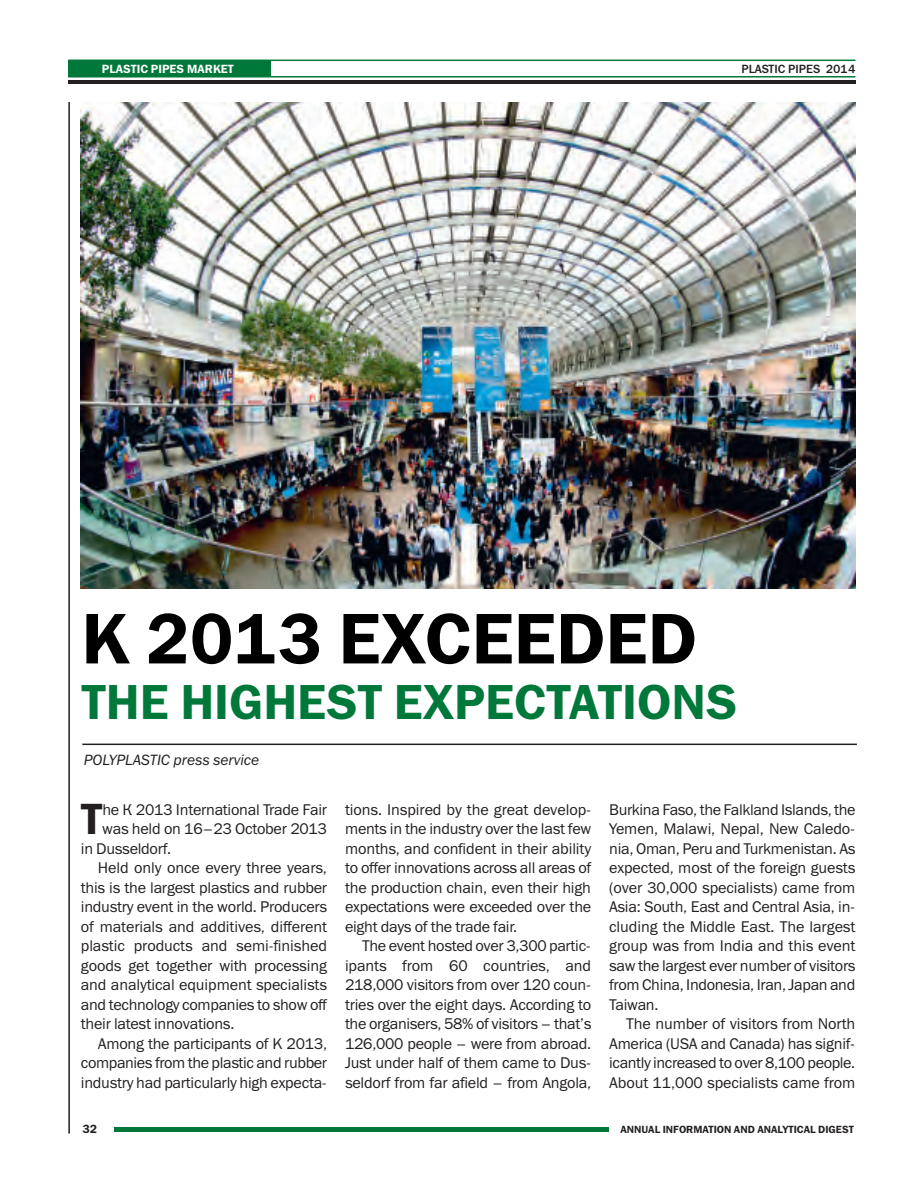
<style>
.page{position:relative;width:915px;height:1191px;background:#fff}
.page>*{position:absolute;margin:0;border:0;box-sizing:border-box;transform-origin:0 0}
.t1{font:72px "Franklin Gothic Demi C";color:#010000}
.t2{font:49.5px "Franklin Gothic Demi C";color:#00783a}
.t3{font:43.95px "Franklin Gothic Demi C";color:#231f20}
.t4{font:15.6px/19.5px "Franklin Gothic Book C";letter-spacing:-.015em;color:#231f20;text-align:justify}
.t5{font:italic 15px "Franklin Gothic Book C";color:#231f20}
.t6{font:12px "Franklin Gothic Demi C";color:#fff}
.t7{font:12px "Franklin Gothic Medium C";color:#231f20}
.t8{font:12px "Franklin Gothic Demi C";color:#231f20}
.t9{font:10.5px "Franklin Gothic Demi C";color:#231f20}
</style>
<div class="page">
<hr style="left:68px;top:102px;width:2px;height:1031px;background:#231f20">
<hr style="left:82px;top:743px;width:774px;height:2px;background:#231f20">
<img style="left:81px;top:102px;width:774px;height:487px">
<hr style="left:114px;top:1127px;width:494px;height:4px;background:#00783a">
<hr style="left:68px;top:76px;width:787px;height:1px;background:#00783a">
<hr style="left:68px;top:60px;width:787px;height:1px;background:#00783a">
<hr style="left:68px;top:80px;width:787px;height:3px;background:#231f20">
<div style="left:68px;top:60px;width:202px;height:16px;background:#00783a"></div>
<p class="t6" style="left:102px;top:62px;width:133px">PLASTIC PIPES MARKET</p>
<p class="t7" style="left:741px;top:62px;width:115px">PLASTIC PIPES 2014</p>
<h1 class="t1" style="left:81px;top:596px;width:617px">K 2013 EXCEEDED</h1>
<h2 class="t2" style="left:81px;top:673px;width:657px">THE HIGHEST EXPECTATIONS</h2>
<p class="t5" style="left:84px;top:750px;width:177px">POLYPLASTIC press service</p>
<h3 class="t3" style="left:81px;top:793px;width:23px">T</h3>
<p class="t4" style="left:102px;top:799px;width:226px">he К 2013 International Trade Fair</p>
<p class="t4" style="left:102px;top:819px;width:226px">was held on 16–23 October 2013</p>
<p class="t4" style="left:81px;top:838px;width:92px">in Dusseldorf.</p>
<p class="t4" style="left:98px;top:858px;width:230px">Held only once every three years,</p>
<p class="t4" style="left:81px;top:877px;width:248px">this is the largest plastics and rubber</p>
<p class="t4" style="left:81px;top:897px;width:247px">industry event in the world. Producers</p>
<p class="t4" style="left:81px;top:916px;width:247px">of materials and additives, different</p>
<p class="t4" style="left:81px;top:936px;width:247px">plastic products and semi-finished</p>
<p class="t4" style="left:81px;top:955px;width:247px">goods get together with processing</p>
<p class="t4" style="left:81px;top:975px;width:247px">and analytical equipment specialists</p>
<p class="t4" style="left:81px;top:994px;width:247px">and technology companies to show off</p>
<p class="t4" style="left:81px;top:1014px;width:155px">their latest innovations.</p>
<p class="t4" style="left:98px;top:1033px;width:230px">Among the participants of K 2013,</p>
<p class="t4" style="left:81px;top:1053px;width:248px">companies from the plastic and rubber</p>
<p class="t4" style="left:81px;top:1072px;width:247px">industry had particularly high expecta-</p>
<p class="t8" style="left:82px;top:1122px;width:16px">32</p>
<p class="t4" style="left:345px;top:799px;width:247px">tions. Inspired by the great develop&shy;ments in the industry over the last few months, and confident in their ability to offer innovations across all areas of the production chain, even their high expectations were exceeded over the eight days of the trade fair.</p>
<p class="t4" style="left:345px;top:936px;width:248px;text-indent:17px">The event hosted over 3,300 partic&shy;ipants from 60 countries, and 218,000 visitors from over 120 coun&shy;tries over the eight days. According to the organisers, 58% of visitors – that’s 126,000 people – were from abroad.<br>Just under half of them came to Dus&shy;seldorf from far afield – from Angola,</p>
<p class="t4" style="left:609px;top:799px;width:248px">Burkina Faso, the Falkland Islands, the Yemen, Malawi, Nepal, New Caledo&shy;nia, Oman, Peru and Turkmenistan. As expected, most of the foreign guests (over 30,000 specialists) came from Asia: South, East and Central Asia, in&shy;cluding the Middle East. The largest group was from India and this event saw the largest ever number of visitors from China, Indonesia, Iran, Japan and Taiwan.</p>
<p class="t4" style="left:609px;top:1014px;width:247px;text-indent:17px">The number of visitors from North America (USA and Canada) has signif&shy;icantly increased to over 8,100 people.<br>About 11,000 specialists came from</p>
<p class="t9" style="left:620px;top:1122px;width:235px">ANNUAL INFORMATION AND ANALYTICAL DIGEST</p>
</div>
